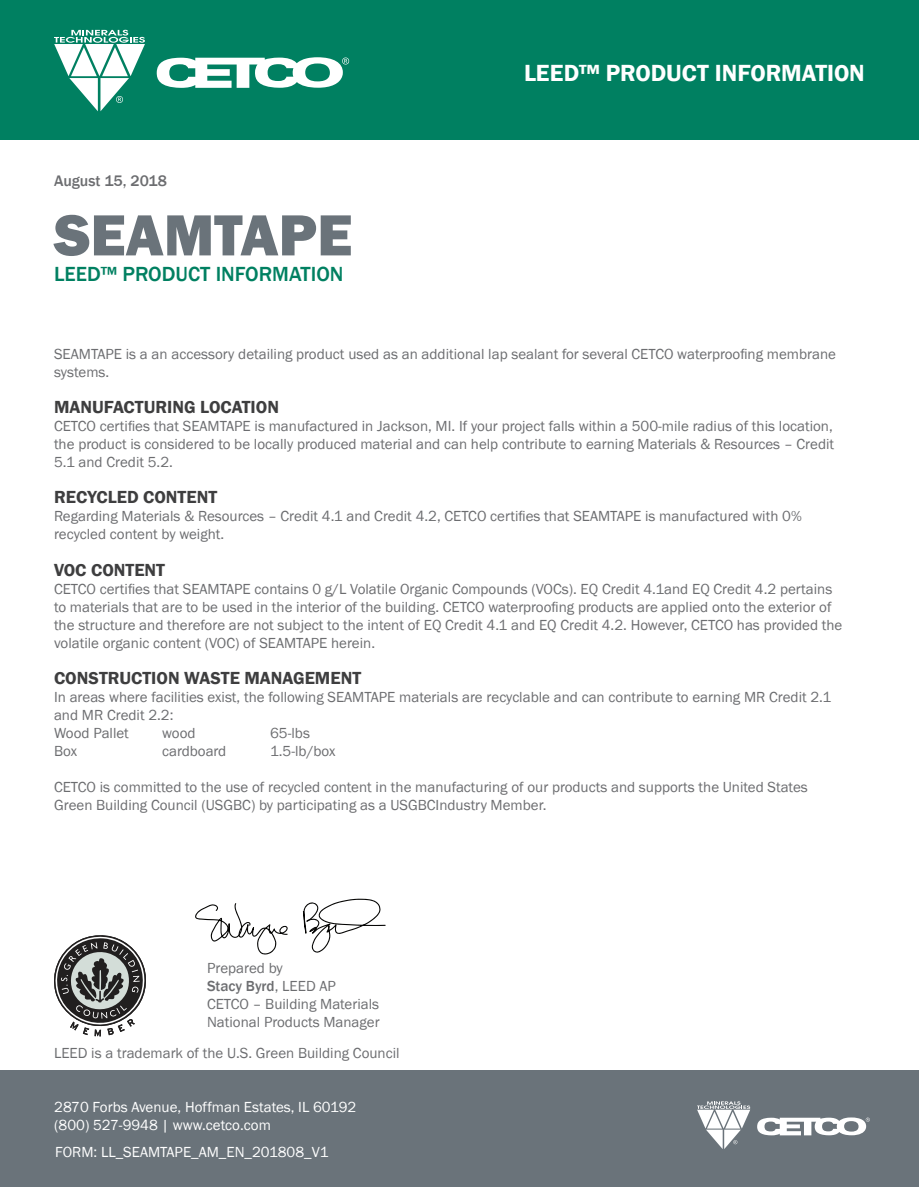
<style>
.page{position:relative;width:919px;height:1187px;background:#fff}
.page>*{position:absolute;margin:0;border:0;box-sizing:border-box;transform-origin:0 0}
.t1{font:800 60px "Franklin Gothic";color:#6a737a}
.t2{font:600 24px "Franklin Gothic";color:#fff}
.t3{font:500 21px "Franklin Gothic";color:#008061}
.t4{font:600 18px "Franklin Gothic";color:#3e3e3f}
.t5{font:500 15.6px "Franklin Gothic";color:#6c6d70}
.t6{font:15px/18px "Franklin Gothic";color:#6c6d70}
.t7{font:15px/18px "Franklin Gothic";color:#fff}
.t8{font:500 15px "Franklin Gothic";color:#6c6d70}
.s1{font-weight:400}
</style>
<div class="page">
<div style="left:0;top:0;width:918px;height:140px;background:#008061"></div>
<div style="left:0;top:1069px;width:918px;height:117px;background:#6a737a"></div>
<svg style="left:757px;top:1117px;width:112px;height:18px"></svg>
<svg style="left:697px;top:1101px;width:53px;height:47px"></svg>
<svg style="left:157px;top:57px;width:192px;height:31px"></svg>
<svg style="left:54px;top:30px;width:91px;height:81px"></svg>
<svg style="left:54px;top:935px;width:92px;height:101px"></svg>
<svg style="left:195px;top:903px;width:93px;height:51px"></svg>
<svg style="left:303px;top:898px;width:82px;height:54px"></svg>
<p class="t5" style="left:54px;top:171px;width:114px">August 15, 2018</p>
<p class="t1" style="left:54px;top:196px;width:299px">SEAMTAPE</p>
<p class="t3" style="left:54px;top:260px;width:291px">LEED™ PRODUCT INFORMATION</p>
<h2 class="t2" style="left:524px;top:58px;width:342px">LEED™ PRODUCT INFORMATION</h2>
<p class="t6" style="left:54px;top:345px;width:783px">SEAMTAPE is a an accessory detailing product used as an additional lap sealant for several CETCO waterproofing membrane systems.</p>
<p class="t4" style="left:54px;top:396px;width:226px">MANUFACTURING LOCATION</p>
<p class="t6" style="left:54px;top:417px;width:781px;text-align:justify">CETCO certifies that SEAMTAPE is manufactured in Jackson, MI. If your project falls within a 500-mile radius of this location, the product is considered to be locally produced material and can help contribute to earning Materials &amp; Resources – Credit 5.1 and Credit 5.2.</p>
<p class="t4" style="left:54px;top:486px;width:165px">RECYCLED CONTENT</p>
<p class="t6" style="left:54px;top:507px;width:749px">Regarding Materials &amp; Resources – Credit 4.1 and Credit 4.2, CETCO certifies that SEAMTAPE is manufactured with 0% recycled content by weight.</p>
<p class="t4" style="left:54px;top:558px;width:112px">VOC CONTENT</p>
<p class="t6" style="left:54px;top:579px;width:789px">CETCO certifies that SEAMTAPE contains 0 g/L Volatile Organic Compounds (VOCs). EQ Credit 4.1and EQ Credit 4.2 pertains to materials that are to be used in the interior of the building. CETCO waterproofing products are applied onto the exterior of the structure and therefore are not subject to the intent of EQ Credit 4.1 and EQ Credit 4.2. However, CETCO has provided the</p>
<p class="t6" style="left:54px;top:633px;width:322px">volatile organic content (VOC) of SEAMTAPE herein.</p>
<p class="t4" style="left:54px;top:666px;width:308px">CONSTRUCTION WASTE MANAGEMENT</p>
<p class="t6" style="left:54px;top:687px;width:778px">In areas where facilities exist, the following SEAMTAPE materials are recyclable and can contribute to earning MR Credit 2.1 and MR Credit 2.2:</p>
<p class="t6" style="left:54px;top:723px;width:76px">Wood Pallet</p>
<p class="t6" style="left:162px;top:723px;width:35px">wood</p>
<p class="t6" style="left:270px;top:723px;width:41px">65-lbs</p>
<p class="t6" style="left:54px;top:741px;width:25px">Box</p>
<p class="t6" style="left:162px;top:741px;width:66px">cardboard</p>
<p class="t6" style="left:270px;top:741px;width:67px">1.5-lb/box</p>
<p class="t6" style="left:54px;top:777px;width:755px">CETCO is committed to the use of recycled content in the manufacturing of our products and supports the United States<br>Green Building Council (USGBC) by participating as a USGBCIndustry Member.</p>
<p class="t6" style="left:207px;top:958px;width:77px">Prepared by</p>
<p class="t8" style="left:207px;top:976px;width:130px">Stacy Byrd<span class="s1">, LEED AP</span></p>
<p class="t6" style="left:207px;top:994px;width:174px">CETCO – Building Materials</p>
<p class="t6" style="left:207px;top:1012px;width:174px">National Products Manager</p>
<p class="t6" style="left:54px;top:1044px;width:347px">LEED is a trademark of the U.S. Green Building Council</p>
<p class="t7" style="left:54px;top:1098px;width:303px">2870 Forbs Avenue, Hoffman Estates, IL 60192 (800) 527-9948 | www.cetco.com</p>
<p class="t7" style="left:55px;top:1143px;width:275px">FORM: LL_SEAMTAPE_AM_EN_201808_V1</p>
</div>
